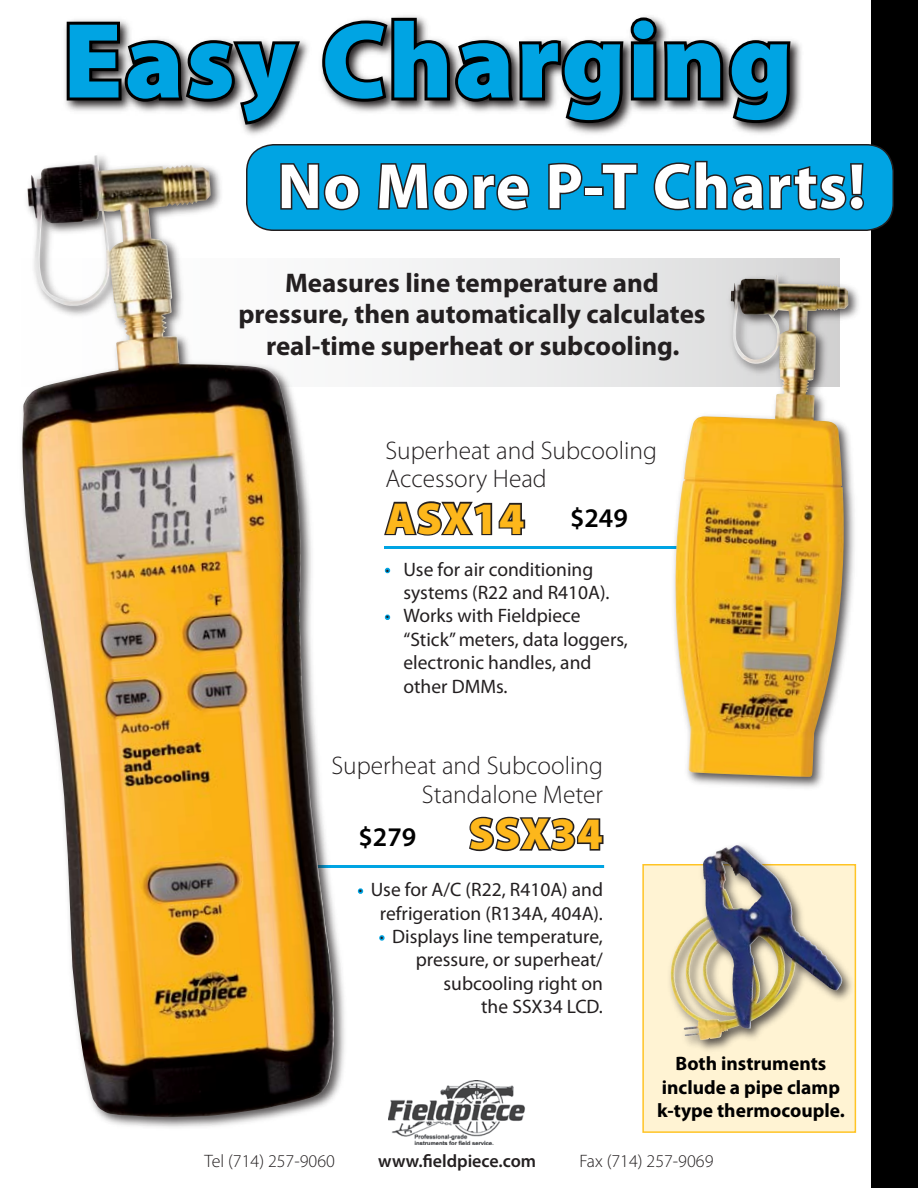
<style>
.page{position:relative;width:918px;height:1188px;background:#fff}
.page>*{position:absolute;margin:0;border:0;box-sizing:border-box;transform-origin:0 0}
.t1{font:900 108px "Myriad Pro";letter-spacing:.02em;color:#00a4e3}
.t2{font:700 64.5px "Myriad Pro";letter-spacing:.02em;color:#fff}
.t3{font:900 45px "Myriad Pro";letter-spacing:.02em;color:#fdb71b}
.t4{font:700 27px/31.5px "Myriad Pro";color:#231f20;text-align:center}
.t5{font:600 27px "Myriad Pro";color:#000}
.t6{font:300 25.5px/28.5px "Myriad Pro";color:#231f20}
.t7{font:19.5px/23.4px "Myriad Pro";color:#231f20;text-align:right}
.t8{font:700 19.5px/23.4px "Myriad Pro";color:#000;text-align:center}
.t9{font:300 18px "Myriad Pro";color:#231f20}
.t10{font:600 18px "Myriad Pro";color:#231f20}
</style>
<div class="page">
<div style="left:643px;top:865px;width:212px;height:267px;background:#fff3d3"></div>
<div style="left:642px;top:864px;width:214px;height:269px;border:2px solid #ffc425"></div>
<hr style="left:384px;top:546px;width:420px;height:3px;background:#00a4e3">
<hr style="left:140px;top:865px;width:464px;height:3px;background:#00a4e3">
<div style="left:872px;top:0;width:46px;height:1188px;background:#000"></div>
<svg style="left:389px;top:258px;width:451px;height:129px"></svg>
<div style="left:247px;top:145px;width:646px;height:85px;background:#00a4e3;border-radius:27px"></div>
<div style="left:246px;top:144px;width:648px;height:87px;border:2px solid #231f20;border-radius:27px"></div>
<svg style="left:348px;top:175px;width:12px;height:35px"></svg>
<svg style="left:377px;top:163px;width:153px;height:48px"></svg>
<svg style="left:548px;top:162px;width:36px;height:48px"></svg>
<div style="left:584px;top:186px;width:20px;height:10px;border:3px solid #231f20"></div>
<svg style="left:600px;top:163px;width:38px;height:47px"></svg>
<svg style="left:653px;top:160px;width:211px;height:51px"></svg>
<svg style="left:384px;top:501px;width:142px;height:35px"></svg>
<svg style="left:469px;top:816px;width:135px;height:36px"></svg>
<svg style="left:385px;top:568px;width:5px;height:5px"></svg>
<svg style="left:385px;top:615px;width:5px;height:5px"></svg>
<svg style="left:244px;top:41px;width:557px;height:94px"></svg>
<svg style="left:65px;top:19px;width:239px;height:109px"></svg>
<svg style="left:319px;top:16px;width:475px;height:110px"></svg>
<img style="left:389px;top:1080px;width:136px;height:64px">
<div style="left:17px;top:151px;width:331px;height:981px;background:#231f20;opacity:.75"></div>
<img style="left:27px;top:155px;width:307px;height:962px">
<div style="left:670px;top:271px;width:193px;height:520px;background:#231f20;opacity:.75"></div>
<img style="left:696px;top:275px;width:152px;height:502px">
<div style="left:665px;top:840px;width:191px;height:214px;background:#231f20;opacity:.75"></div>
<img style="left:666px;top:844px;width:177px;height:196px">
<svg style="left:358px;top:888px;width:5px;height:6px"></svg>
<svg style="left:379px;top:935px;width:6px;height:6px"></svg>
<h1 class="t1" style="left:63px;top:-11px;width:731px">Easy Charging</h1>
<h2 class="t2" style="left:278px;top:144px;width:589px">No More P-T Charts!</h2>
<h3 class="t4" style="left:238px;top:266px;width:469px">Measures line temperature and pressure, then automatically calculates real-time superheat or subcooling.</h3>
<h3 class="t6" style="left:386px;top:436px;width:273px">Superheat and Subcooling<br>Accessory Head</h3>
<h3 class="t3" style="left:386px;top:488px;width:141px">ASX14</h3>
<h3 class="t5" style="left:570px;top:501px;width:59px">$249</h3>
<p class="t7" style="left:386px;top:557px;width:209px">· Use for air conditioning</p>
<p class="t7" style="left:403px;top:580px;width:208px">systems (R22 and R410A).</p>
<p class="t7" style="left:386px;top:604px;width:197px">· Works with Fieldpiece</p>
<p class="t7" style="left:403px;top:627px;width:226px">“Stick”meters, data loggers,</p>
<p class="t7" style="left:403px;top:651px;width:190px">electronic handles, and</p>
<p class="t7" style="left:403px;top:674px;width:106px">other DMMs.</p>
<h3 class="t6" style="left:331px;top:751px;width:273px;text-align:right">Superheat and Subcooling<br>Standalone Meter</h3>
<h3 class="t3" style="left:469px;top:804px;width:136px">SSX34</h3>
<h3 class="t5" style="left:358px;top:820px;width:59px">$279</h3>
<p class="t7" style="left:358px;top:878px;width:246px">· Use for A/C (R22, R410A) and refrigeration (R134A, 404A).<br>· Displays line temperature, pressure, or superheat/ subcooling right on<br>the SSX34 LCD.</p>
<p class="t8" style="left:657px;top:1051px;width:189px">Both instruments include a pipe clamp k-type thermocouple.</p>
<p class="t9" style="left:205px;top:1150px;width:132px">Tel (714) 257-9060</p>
<p class="t10" style="left:378px;top:1150px;width:159px">www.fieldpiece.com</p>
<p class="t9" style="left:580px;top:1150px;width:135px">Fax (714) 257-9069</p>
</div>
